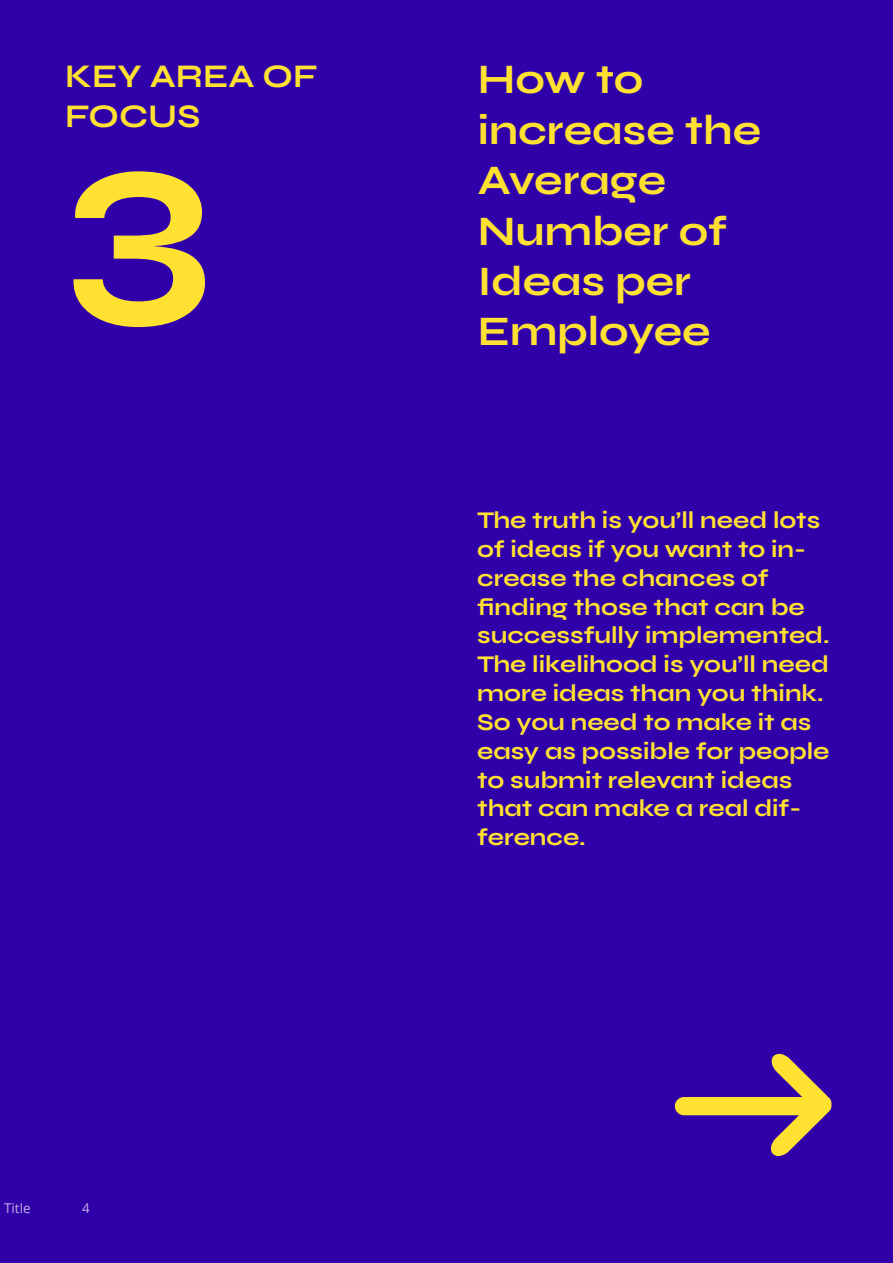
<style>
.page{position:relative;width:893px;height:1263px;background:#3000a9}
.page>*{position:absolute;margin:0;border:0;box-sizing:border-box;transform-origin:0 0}
.t1{font:700 231px "Syne";color:#ffe131}
.t2{font:700 42px/50.4px "Syne";color:#ffe131}
.t3{font:700 33px/39.6px "Syne";color:#ffe131}
.t4{font:700 24px/28.8px "Syne";color:#ffe131}
.t5{font:13.5px "Open Sans";color:#fff}
</style>
<div class="page">
<svg style="left:675px;top:1053px;width:157px;height:103px"></svg>
<h3 class="t3" style="left:65px;top:56px;width:254px">KEY AREA OF<br>FOCUS</h3>
<h1 class="t1" style="left:65px;top:69px;width:150px">3</h1>
<p class="t5" style="left:4px;top:1199px;width:28px">Title</p>
<p class="t5" style="left:82px;top:1199px;width:9px">4</p>
<h2 class="t2" style="left:478px;top:54px;width:285px">How to increase the<br>Average<br>Number of<br>Ideas per<br>Employee</h2>
<p class="t4" style="left:477px;top:505px;width:354px">The truth is you’ll need lots of ideas if you want to in&shy;crease the chances of finding those that can be successfully implemented.<br>The likelihood is you’ll need more ideas than you think.<br>So you need to make it as easy as possible for people to submit relevant ideas that can make a real dif&shy;ference.</p>
</div>
